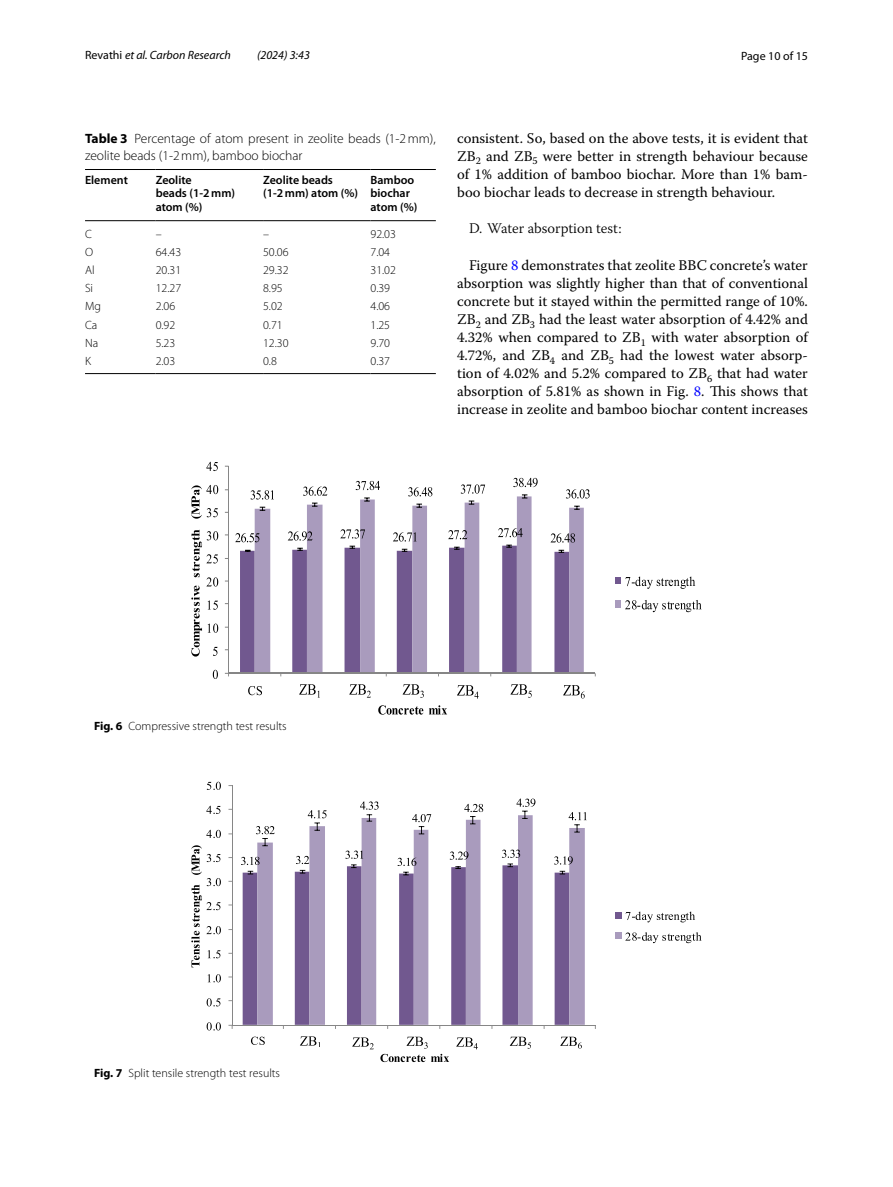
<style>
.page{position:relative;width:893px;height:1187px;background:#fff}
.page>*{position:absolute;margin:0;border:0;box-sizing:border-box;transform-origin:0 0}
.t1{font:14.7px/18px "Warnock Pro";color:#000;text-align:justify}
.t2{font:300 14.7px "Warnock Pro";color:#000}
.t3{font:300 13.5px/16.5px "Myriad Pro";color:#000}
.t4{font:300 12px "Myriad Pro";color:#000}
.t5{font:600 12px/13.5px "Myriad Pro";color:#000}
.t6{font:italic 12px "Myriad Pro";color:#000}
.t7{font:12px "Myriad Pro";color:#000}
.s1{font-style:normal}
.s2{font-weight:700}
.s3{color:#00f}
</style>
<div class="page">
<hr style="left:85px;top:169px;width:71px;height:1px;background:#000">
<hr style="left:85px;top:220px;width:71px;height:1px;background:#000">
<hr style="left:156px;top:169px;width:107px;height:1px;background:#000">
<hr style="left:156px;top:220px;width:107px;height:1px;background:#000">
<hr style="left:263px;top:169px;width:107px;height:1px;background:#000">
<hr style="left:263px;top:220px;width:107px;height:1px;background:#000">
<hr style="left:370px;top:169px;width:66px;height:1px;background:#000">
<hr style="left:370px;top:220px;width:66px;height:1px;background:#000">
<hr style="left:85px;top:373px;width:71px;height:1px;background:#000">
<hr style="left:156px;top:373px;width:107px;height:1px;background:#000">
<hr style="left:263px;top:373px;width:107px;height:1px;background:#000">
<hr style="left:370px;top:373px;width:66px;height:1px;background:#000">
<svg style="left:255px;top:496px;width:329px;height:176px"></svg>
<svg style="left:260px;top:506px;width:5px;height:5px"></svg>
<svg style="left:312px;top:502px;width:5px;height:4px"></svg>
<svg style="left:364px;top:497px;width:6px;height:4px"></svg>
<svg style="left:416px;top:503px;width:6px;height:4px"></svg>
<svg style="left:469px;top:500px;width:5px;height:4px"></svg>
<svg style="left:522px;top:494px;width:5px;height:4px"></svg>
<svg style="left:574px;top:505px;width:6px;height:4px"></svg>
<hr style="left:228px;top:466px;width:1px;height:207px;background:#868686">
<hr style="left:229px;top:672px;width:366px;height:1px;background:#868686">
<svg style="left:235px;top:528px;width:340px;height:148px"></svg>
<svg style="left:251px;top:490px;width:23px;height:9px"></svg>
<svg style="left:303px;top:486px;width:24px;height:9px"></svg>
<svg style="left:356px;top:481px;width:24px;height:9px"></svg>
<svg style="left:408px;top:487px;width:24px;height:9px"></svg>
<svg style="left:461px;top:484px;width:24px;height:9px"></svg>
<svg style="left:513px;top:478px;width:25px;height:9px"></svg>
<svg style="left:566px;top:489px;width:24px;height:9px"></svg>
<svg style="left:213px;top:669px;width:5px;height:10px"></svg>
<svg style="left:206px;top:462px;width:12px;height:9px"></svg>
<svg style="left:248px;top:686px;width:14px;height:9px"></svg>
<svg style="left:191px;top:485px;width:27px;height:171px"></svg>
<svg style="left:378px;top:705px;width:69px;height:9px"></svg>
<svg style="left:615px;top:576px;width:80px;height:12px"></svg>
<svg style="left:615px;top:600px;width:87px;height:12px"></svg>
<div style="left:290px;top:673px;width:46px;height:24px;background:#fff"></div>
<svg style="left:299px;top:684px;width:21px;height:13px"></svg>
<div style="left:340px;top:673px;width:39px;height:27px;background:#fff"></div>
<svg style="left:349px;top:684px;width:22px;height:13px"></svg>
<div style="left:393px;top:673px;width:40px;height:27px;background:#fff"></div>
<svg style="left:402px;top:684px;width:22px;height:13px"></svg>
<div style="left:447px;top:674px;width:40px;height:27px;background:#fff"></div>
<svg style="left:457px;top:685px;width:22px;height:13px"></svg>
<div style="left:500px;top:673px;width:43px;height:27px;background:#fff"></div>
<svg style="left:510px;top:684px;width:22px;height:13px"></svg>
<div style="left:553px;top:673px;width:40px;height:28px;background:#fff"></div>
<svg style="left:563px;top:685px;width:22px;height:13px"></svg>
<div style="left:243px;top:874px;width:14px;height:150px;background:#71588f"></div>
<svg style="left:257px;top:815px;width:328px;height:209px"></svg>
<svg style="left:351px;top:864px;width:6px;height:4px"></svg>
<svg style="left:403px;top:871px;width:6px;height:4px"></svg>
<svg style="left:455px;top:866px;width:6px;height:2px"></svg>
<svg style="left:507px;top:863px;width:6px;height:4px"></svg>
<svg style="left:560px;top:870px;width:5px;height:4px"></svg>
<hr style="left:232px;top:785px;width:1px;height:240px;background:#868686">
<hr style="left:232px;top:1024px;width:363px;height:1px;background:#868686">
<svg style="left:228px;top:1024px;width:5px;height:4px"></svg>
<svg style="left:241px;top:856px;width:19px;height:18px"></svg>
<svg style="left:296px;top:855px;width:13px;height:18px"></svg>
<svg style="left:345px;top:850px;width:18px;height:8px"></svg>
<svg style="left:398px;top:857px;width:18px;height:8px"></svg>
<svg style="left:450px;top:851px;width:18px;height:8px"></svg>
<svg style="left:502px;top:849px;width:18px;height:8px"></svg>
<svg style="left:554px;top:856px;width:19px;height:8px"></svg>
<svg style="left:256px;top:826px;width:19px;height:20px"></svg>
<svg style="left:308px;top:810px;width:19px;height:20px"></svg>
<svg style="left:360px;top:801px;width:19px;height:20px"></svg>
<svg style="left:412px;top:814px;width:19px;height:20px"></svg>
<svg style="left:464px;top:803px;width:19px;height:21px"></svg>
<svg style="left:516px;top:798px;width:19px;height:20px"></svg>
<svg style="left:569px;top:812px;width:18px;height:20px"></svg>
<svg style="left:207px;top:1022px;width:14px;height:8px"></svg>
<svg style="left:207px;top:998px;width:14px;height:8px"></svg>
<svg style="left:208px;top:974px;width:13px;height:8px"></svg>
<svg style="left:206px;top:829px;width:15px;height:9px"></svg>
<svg style="left:206px;top:805px;width:15px;height:9px"></svg>
<svg style="left:207px;top:781px;width:14px;height:8px"></svg>
<svg style="left:251px;top:1036px;width:14px;height:8px"></svg>
<svg style="left:191px;top:845px;width:30px;height:122px"></svg>
<div style="left:615px;top:911px;width:6px;height:7px;background:#71588f"></div>
<svg style="left:625px;top:911px;width:70px;height:11px"></svg>
<div style="left:615px;top:932px;width:6px;height:7px;background:#a99bbd"></div>
<svg style="left:625px;top:932px;width:77px;height:11px"></svg>
<svg style="left:300px;top:1036px;width:20px;height:10px"></svg>
<svg style="left:352px;top:1037px;width:22px;height:12px"></svg>
<svg style="left:380px;top:1036px;width:69px;height:25px"></svg>
<div style="left:447px;top:1027px;width:42px;height:19px;background:#fff"></div>
<svg style="left:456px;top:1037px;width:22px;height:12px"></svg>
<svg style="left:509px;top:1036px;width:22px;height:12px"></svg>
<svg style="left:560px;top:1036px;width:22px;height:12px"></svg>
<p class="t6" style="left:85px;top:48px;width:147px"><span class="s1">Revathi</span> et al. Carbon Research</p>
<p class="t6" style="left:257px;top:48px;width:54px">(2024) 3:43</p>
<p class="t7" style="left:741px;top:48px;width:68px">Page 10 of 15</p>
<p class="t3" style="left:85px;top:130px;width:352px"><span class="s2">Table 3</span> Percentage of atom present in zeolite beads (1-2mm), zeolite beads (1-2mm), bamboo biochar</p>
<p class="t5" style="left:85px;top:173px;width:44px">Element</p>
<p class="t5" style="left:156px;top:173px;width:81px">Zeolite<br>beads (1-2mm) atom (%)</p>
<p class="t5" style="left:263px;top:173px;width:97px">Zeolite beads (1-2mm) atom (%)</p>
<p class="t5" style="left:370px;top:173px;width:48px">Bamboo biochar atom (%)</p>
<p class="t4" style="left:85px;top:227px;width:8px">C</p>
<p class="t4" style="left:156px;top:227px;width:7px">–</p>
<p class="t4" style="left:263px;top:227px;width:7px">–</p>
<p class="t4" style="left:370px;top:227px;width:27px">92.03</p>
<p class="t4" style="left:85px;top:245px;width:10px">O</p>
<p class="t4" style="left:156px;top:245px;width:27px">64.43</p>
<p class="t4" style="left:263px;top:245px;width:27px">50.06</p>
<p class="t4" style="left:370px;top:245px;width:21px">7.04</p>
<p class="t4" style="left:85px;top:263px;width:11px">Al</p>
<p class="t4" style="left:156px;top:263px;width:27px">20.31</p>
<p class="t4" style="left:263px;top:263px;width:27px">29.32</p>
<p class="t4" style="left:370px;top:263px;width:27px">31.02</p>
<p class="t4" style="left:85px;top:282px;width:10px">Si</p>
<p class="t4" style="left:156px;top:282px;width:27px">12.27</p>
<p class="t4" style="left:263px;top:282px;width:21px">8.95</p>
<p class="t4" style="left:370px;top:282px;width:21px">0.39</p>
<p class="t4" style="left:85px;top:300px;width:17px">Mg</p>
<p class="t4" style="left:156px;top:300px;width:21px">2.06</p>
<p class="t4" style="left:263px;top:300px;width:21px">5.02</p>
<p class="t4" style="left:370px;top:300px;width:21px">4.06</p>
<p class="t4" style="left:85px;top:318px;width:14px">Ca</p>
<p class="t4" style="left:156px;top:318px;width:21px">0.92</p>
<p class="t4" style="left:263px;top:318px;width:21px">0.71</p>
<p class="t4" style="left:370px;top:318px;width:21px">1.25</p>
<p class="t4" style="left:85px;top:336px;width:15px">Na</p>
<p class="t4" style="left:156px;top:336px;width:21px">5.23</p>
<p class="t4" style="left:263px;top:336px;width:27px">12.30</p>
<p class="t4" style="left:370px;top:336px;width:21px">9.70</p>
<p class="t4" style="left:85px;top:354px;width:7px">K</p>
<p class="t4" style="left:156px;top:354px;width:21px">2.03</p>
<p class="t4" style="left:263px;top:354px;width:15px">0.8</p>
<p class="t4" style="left:370px;top:354px;width:21px">0.37</p>
<p class="t1" style="left:457px;top:128px;width:352px">consistent. So, based on the above tests, it is evident that ZB<sub>2</sub> and ZB<sub>5</sub> were better in strength behaviour because of 1% addition of bamboo biochar. More than 1% bam&shy;boo biochar leads to decrease in strength behaviour.</p>
<p class="t2" style="left:469px;top:220px;width:154px">D. Water absorption test:</p>
<p class="t1" style="left:457px;top:256px;width:352px;text-indent:12px">Figure <span class="s3">8</span> demonstrates that zeolite BBC concrete’s water absorption was slightly higher than that of conventional concrete but it stayed within the permitted range of 10%.<br>ZB<sub>2</sub> and ZB<sub>3</sub> had the least water absorption of 4.42% and 4.32% when compared to ZB<sub>1</sub> with water absorption of 4.72%, and ZB<sub>4</sub> and ZB<sub>5</sub> had the lowest water absorp&shy;tion of 4.02% and 5.2% compared to ZB<sub>6</sub> that had water absorption of 5.81% as shown in Fig. <span class="s3">8</span>. This shows that increase in zeolite and bamboo biochar content increases</p>
<p class="t4" style="left:94px;top:719px;width:194px"><span class="s2">Fig. 6</span> Compressive strength test results</p>
<p class="t4" style="left:94px;top:1066px;width:188px"><span class="s2">Fig. 7</span> Split tensile strength test results</p>
</div>
